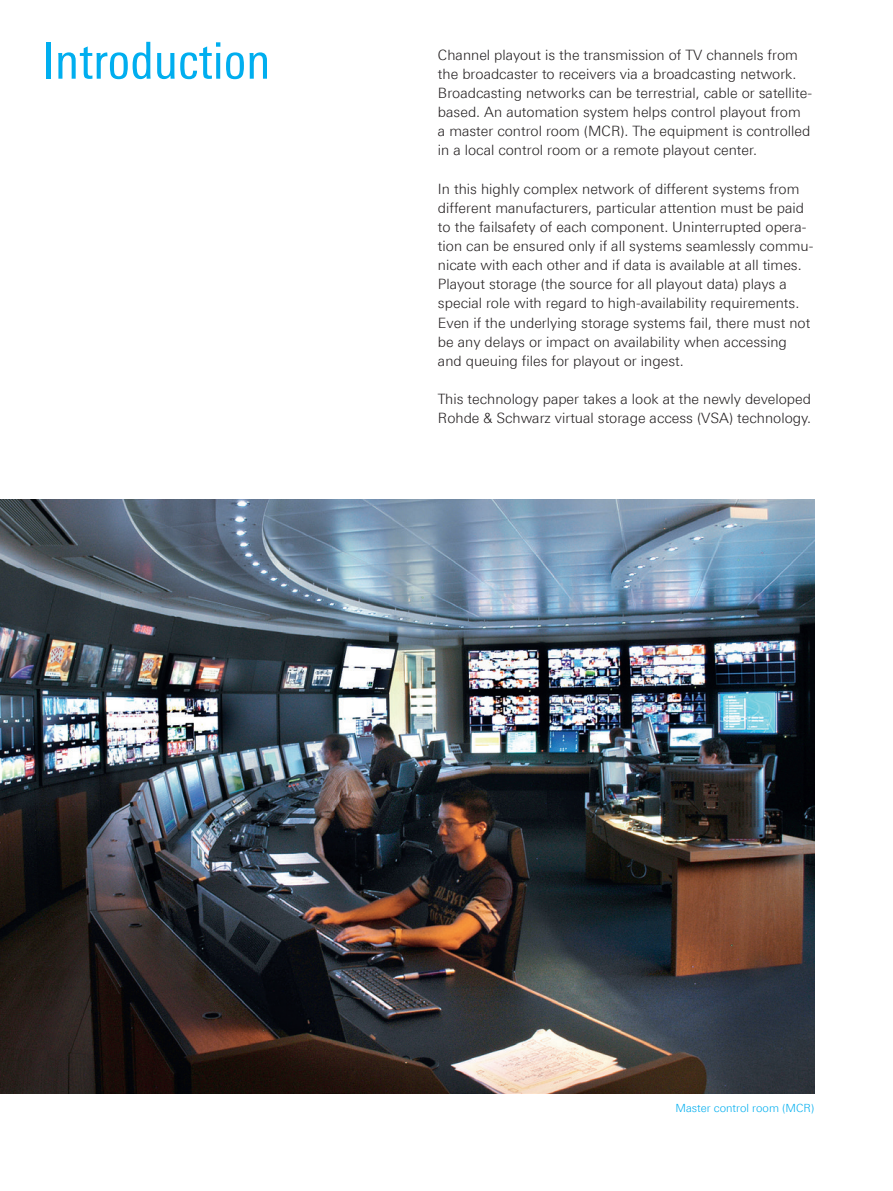
<style>
.page{position:relative;width:893px;height:1191px;background:#fff}
.page>*{position:absolute;margin:0;border:0;box-sizing:border-box;transform-origin:0 0}
.t1{font:51px "Linotype Univers 420 Cn";color:#00aeef}
.t2{font:300 14.25px/19.2px "Linotype Univers 330";color:#231f20}
.t3{font:300 11.25px "Linotype Univers 330";color:#00aeef}
</style>
<div class="page">
<img style="left:0;top:500px;width:814px;height:593px">
<h1 class="t1" style="left:43px;top:31px;width:229px">Introduction</h1>
<p class="t2" style="left:438px;top:45px;width:376px">Channel playout is the transmission of TV channels from the broadcaster to receivers via a broadcasting network.<br>Broadcasting networks can be terrestrial, cable or satellite&shy;based. An automation system helps control playout from<br>a master control room (MCR). The equipment is controlled in a local control room or a remote playout center.</p>
<p class="t2" style="left:438px;top:179px;width:377px">In this highly complex network of different systems from different manufacturers, particular attention must be paid to the failsafety of each component. Uninterrupted opera&shy;tion can be ensured only if all systems seamlessly commu&shy;nicate with each other and if data is available at all times.<br>Playout storage (the source for all playout data) plays a special role with regard to high-availability requirements.<br>Even if the underlying storage systems fail, there must not be any delays or impact on availability when accessing and queuing files for playout or ingest.</p>
<p class="t2" style="left:438px;top:389px;width:375px">This technology paper takes a look at the newly developed<br>Rohde &amp; Schwarz virtual storage access (VSA) technology.</p>
<p class="t3" style="left:675px;top:1101px;width:140px">Master control room (MCR)</p>
</div>
